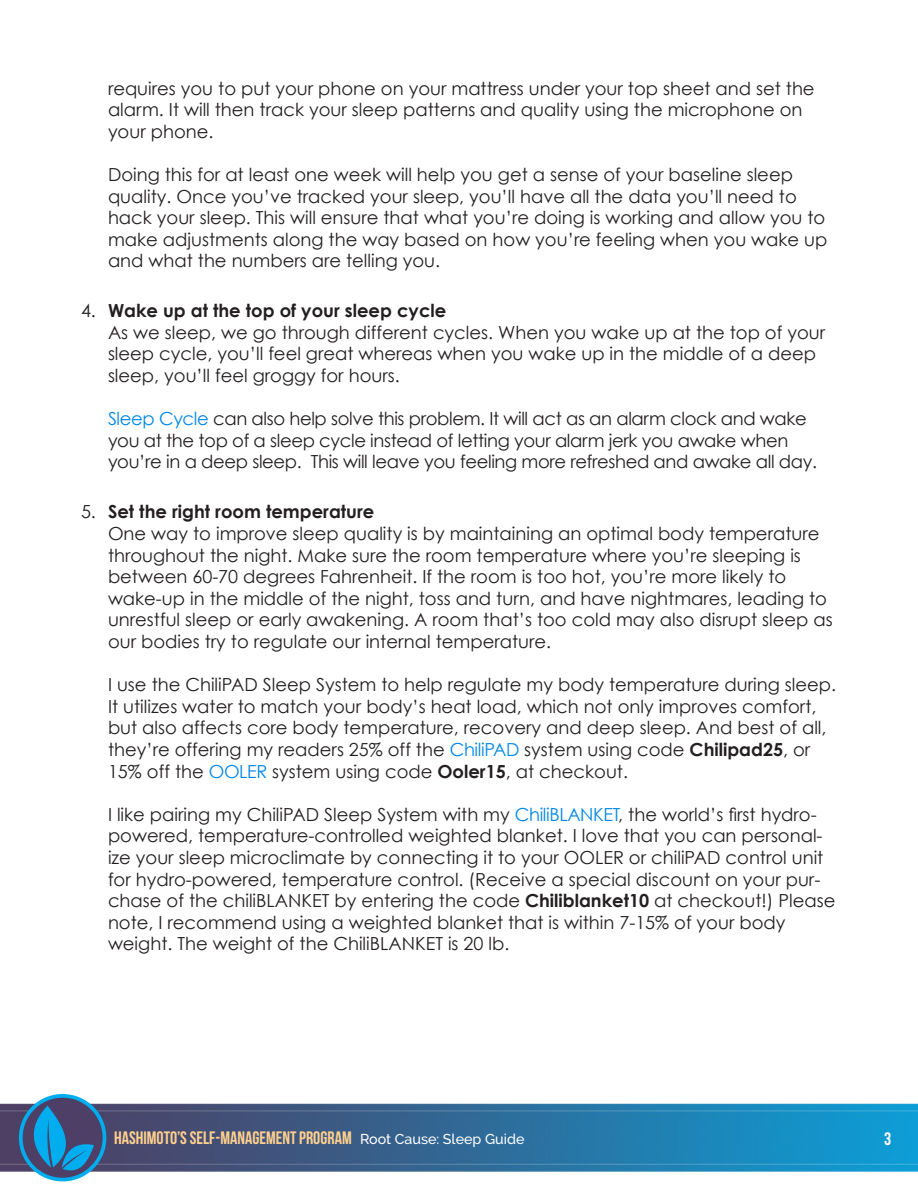
<style>
.page{position:relative;width:918px;height:1188px;background:#fff}
.page>*{position:absolute;margin:0;border:0;box-sizing:border-box;transform-origin:0 0}
.t1{font:18px/21.6px "Century Gothic";color:#231f20}
.t2{font:18px/21.6px "Century Gothic";letter-spacing:-.02em;color:#231f20}
.t3{font:18px "Bebas Neue";color:#fecf8d}
.t4{font:18px "Bebas Neue";color:#fff}
.s1{font-weight:700}
.s2{color:#0088e8}
.s3{font-family:"Raleway";font-weight:500;font-size:14.25px;color:#fff}
</style>
<div class="page">
<img style="left:0;top:1103px;width:918px;height:69px">
<svg style="left:17px;top:1094px;width:89px;height:87px;background:#487ea8"></svg>
<p class="t1" style="left:108px;top:77px;width:708px">requires you to put your phone on your mattress under your top sheet and set the alarm. It will then track your sleep patterns and quality using the microphone on your phone.</p>
<p class="t1" style="left:108px;top:163px;width:721px">Doing this for at least one week will help you get a sense of your baseline sleep quality. Once you’ve tracked your sleep, you’ll have all the data you’ll need to hack your sleep. This will ensure that what you’re doing is working and allow you to make adjustments along the way based on how you’re feeling when you wake up and what the numbers are telling you.</p>
<p class="t1" style="left:108px;top:300px;width:719px;text-indent:-27px">4. <span class="s1">Wake up at the top of your sleep cycle<br></span>As we sleep, we go through different cycles. When you wake up at the top of your sleep cycle, you’ll feel great whereas when you wake up in the middle of a deep sleep, you’ll feel groggy for hours.</p>
<p class="t2" style="left:108px;top:408px;width:711px"><span class="s2">Sleep Cycle</span> can also help solve this problem. It will act as an alarm clock and wake you at the top of a sleep cycle instead of letting your alarm jerk you awake when you’re in a deep sleep. This will leave you feeling more refreshed and awake all day.</p>
<p class="t1" style="left:108px;top:501px;width:726px;text-indent:-27px">5. <span class="s1">Set the right room temperature<br></span>One way to improve sleep quality is by maintaining an optimal body temperature throughout the night. Make sure the room temperature where you’re sleeping is between 60-70 degrees Fahrenheit. If the room is too hot, you’re more likely to wake-up in the middle of the night, toss and turn, and have nightmares, leading to unrestful sleep or early awakening. A room that’s too cold may also disrupt sleep as our bodies try to regulate our internal temperature.</p>
<p class="t1" style="left:108px;top:674px;width:730px">I use the ChiliPAD Sleep System to help regulate my body temperature during sleep.<br>It utilizes water to match your body’s heat load, which not only improves comfort, but also affects core body temperature, recovery and deep sleep. And best of all, they’re offering my readers 25% off the <span class="s2">ChiliPAD</span> system using code <span class="s1">Chilipad25</span>, or 15% off the <span class="s2">OOLER</span> system using code <span class="s1">Ooler15</span>, at checkout.</p>
<p class="t1" style="left:108px;top:803px;width:729px">I like pairing my ChiliPAD Sleep System with my <span class="s2">ChiliBLANKET</span>, the world’s first hydro&shy;powered, temperature-controlled weighted blanket. I love that you can personal&shy;ize your sleep microclimate by connecting it to your OOLER or chiliPAD control unit for hydro-powered, temperature control. (Receive a special discount on your pur&shy;chase of the chiliBLANKET by entering the code <span class="s1">Chiliblanket10</span> at checkout!) Please note, I recommend using a weighted blanket that is within 7-15% of your body weight. The weight of the ChiliBLANKET is 20 lb.</p>
<p class="t3" style="left:114px;top:1127px;width:412px">HASHIMOTO’S SELF-MANAGEMENT PROGRAM <span class="s3">Root Cause: Sleep Guide</span></p>
<p class="t4" style="left:884px;top:1129px;width:9px">3</p>
</div>
